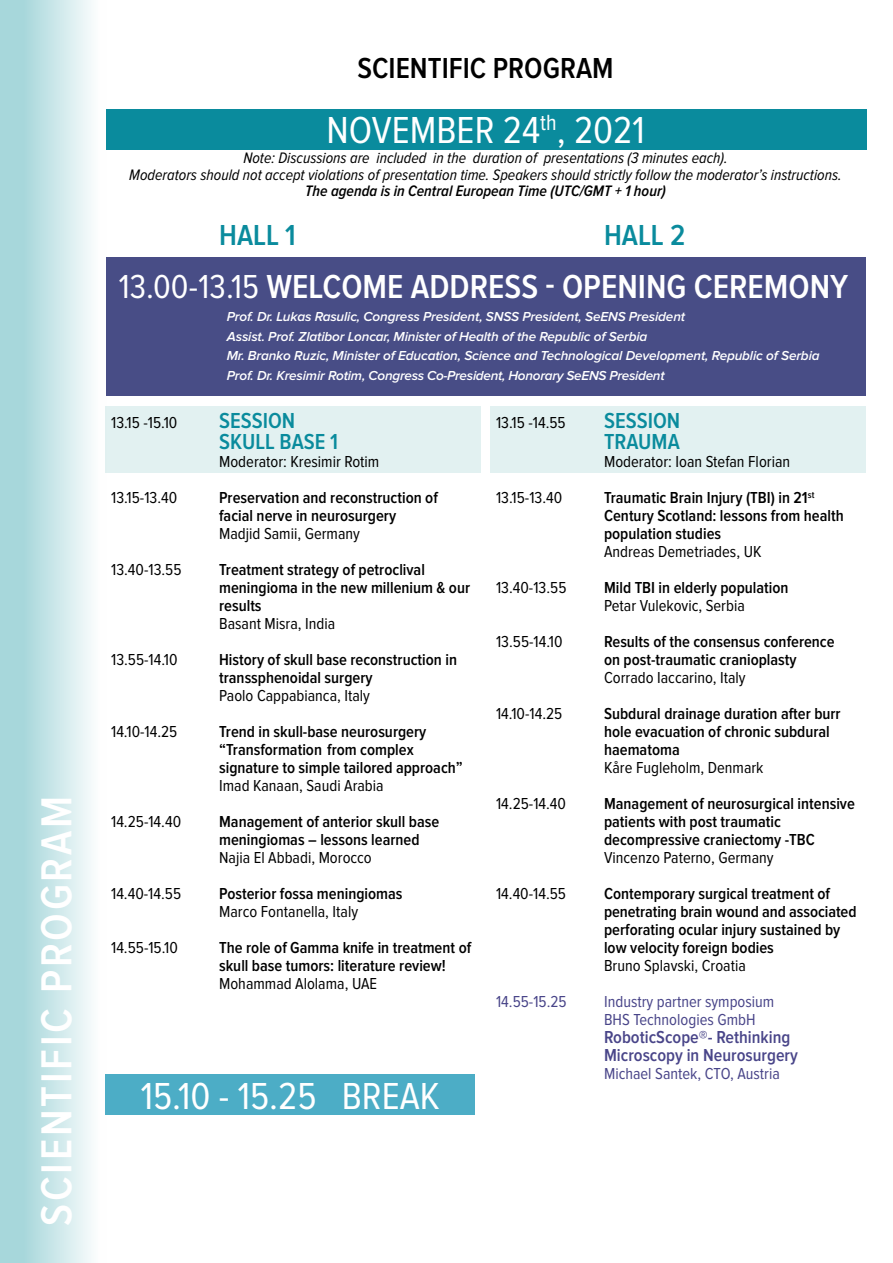
<style>
.page{position:relative;width:893px;height:1263px;background:#fff}
.page>*{position:absolute;margin:0;border:0;box-sizing:border-box;transform-origin:0 0}
.t1{font:600 45px "Proxima Nova Cond";letter-spacing:.06em;color:#fff}
.t2{font:39px "Proxima Nova Cond";color:#fff}
.t3{font:600 34.5px "Proxima Nova Cond";color:#fff}
.t4{font:34.5px "Proxima Nova Cond";color:#fff}
.t5{font:600 30px "Proxima Nova Cond";color:#000}
.t6{font:600 30px "Proxima Nova Cond";color:#0a8b9d}
.t7{font:600 22.5px/21px "Proxima Nova Cond";color:#0a8b9d}
.t8{font:600 18px/18px "Proxima Nova Cond";color:#494589}
.t9{font:600 16.5px/18px "Proxima Nova Cond";color:#000}
.t10{font:16.5px "Proxima Nova Cond";color:#000}
.t11{font:16.5px/18px "Proxima Nova Cond";color:#494589}
.t12{font:italic 15.75px/16.5px "Proxima Nova Cond";color:#000;text-align:center}
.t13{font:italic 600 15.75px "Proxima Nova Cond";color:#000}
.t14{font:italic 600 13.5px/19.5px "Proxima Nova";letter-spacing:-.01em;color:#fff}
.s1{font-weight:600}
</style>
<div class="page">
<div style="left:106px;top:406px;width:375px;height:67px;background:#e2f1f1"></div>
<div style="left:106px;top:1075px;width:369px;height:40px;background:#4cadc6"></div>
<div style="left:106px;top:109px;width:761px;height:40px;background:#0a8b9d"></div>
<div style="left:490px;top:406px;width:376px;height:67px;background:#e2f1f1"></div>
<div style="left:0;top:0;width:106px;height:1263px;background:linear-gradient(to right,#97d0d4,#fffefe)"></div>
<div style="left:106px;top:257px;width:760px;height:138px;background:#484d86"></div>
<h1 class="t1" style="left:36px;top:1226px;width:432px;rotate:-90deg">SCIENTIFIC PROGRAM</h1>
<h3 class="t5" style="left:357px;top:54px;width:258px">SCIENTIFIC PROGRAM</h3>
<h2 class="t2" style="left:326px;top:112px;width:320px">NOVEMBER 24<sup>th</sup>, 2021</h2>
<p class="t12" style="left:129px;top:150px;width:714px">Note: Discussions are included in the duration of presentations (3 minutes each).<br>Moderators should not accept violations of presentation time. Speakers should strictly follow the moderator’s instructions.</p>
<p class="t13" style="left:305px;top:184px;width:362px">The agenda is in Central European Time (UTC/GMT + 1 hour)</p>
<h3 class="t6" style="left:219px;top:221px;width:78px">HALL 1</h3>
<h3 class="t6" style="left:604px;top:221px;width:83px">HALL 2</h3>
<h3 class="t4" style="left:119px;top:270px;width:193px">13.00-13.15 <span class="s1">Welcome</span></h3>
<h3 class="t3" style="left:411px;top:270px;width:20px">address</h3>
<h3 class="t3" style="left:545px;top:270px;width:35px">- opening</h3>
<h3 class="t3" style="left:694px;top:270px;width:18px">cere</h3>
<h3 class="t3" style="left:764px;top:270px;width:22px">mon</h3>
<h3 class="t3" style="left:830px;top:270px;width:17px">y</h3>
<p class="t14" style="left:227px;top:308px;width:594px">Prof. Dr. Lukas Rasulic, Congress President, SNSS President, SeENS President<br>Assist. Prof. Zlatibor Loncar, Minister of Health of the Republic of Serbia<br>Mr. Branko Ruzic, Minister of Education, Science and Technological Development, Republic of Serbia Prof. Dr. Kresimir Rotim, Congress Co-President, Honorary SeENS President</p>
<p class="t10" style="left:111px;top:415px;width:68px">13.15 -15.10</p>
<h3 class="t7" style="left:219px;top:411px;width:120px">SESSION<br>SKULL BASE 1</h3>
<p class="t10" style="left:219px;top:454px;width:162px">Moderator: Kresimir Rotim</p>
<p class="t10" style="left:111px;top:490px;width:68px">13.15-13.40</p>
<p class="t9" style="left:219px;top:489px;width:221px">Preservation and reconstruction of facial nerve in neurosurgery</p>
<p class="t10" style="left:219px;top:526px;width:142px">Madjid Samii, Germany</p>
<p class="t10" style="left:111px;top:562px;width:72px">13.40-13.55</p>
<p class="t9" style="left:219px;top:561px;width:252px">Treatment strategy of petroclival meningioma in the new millenium &amp; our results</p>
<p class="t10" style="left:219px;top:616px;width:118px">Basant Misra, India</p>
<p class="t10" style="left:111px;top:652px;width:68px">13.55-14.10</p>
<p class="t9" style="left:219px;top:651px;width:239px">History of skull base reconstruction in transsphenoidal surgery</p>
<p class="t10" style="left:111px;top:688px;width:40px">P</p>
<p class="t10" style="left:227px;top:688px;width:145px">aolo Cappabianca, Italy</p>
<p class="t10" style="left:111px;top:724px;width:68px">14.10-14.25</p>
<p class="t9" style="left:219px;top:723px;width:245px">Trend in skull-base neurosurgery “Transformation from complex signature to simple tailored approach”</p>
<p class="t10" style="left:111px;top:778px;width:38px">I</p>
<p class="t10" style="left:223px;top:778px;width:162px">mad Kanaan, Saudi Arabia</p>
<p class="t10" style="left:111px;top:814px;width:72px">14.25-14.40</p>
<p class="t9" style="left:219px;top:813px;width:222px">Management of anterior skull base meningiomas – lessons learned</p>
<p class="t10" style="left:219px;top:850px;width:154px">Najia El Abbadi, Morocco</p>
<p class="t10" style="left:111px;top:886px;width:72px">14.40-14.55</p>
<p class="t9" style="left:219px;top:885px;width:185px">Posterior fossa meningiomas</p>
<p class="t10" style="left:219px;top:904px;width:140px">Marco Fontanella, Italy</p>
<p class="t10" style="left:111px;top:940px;width:68px">14.55-15.10</p>
<p class="t9" style="left:219px;top:939px;width:254px">The role of Gamma knife in treatment of skull base tumors: literature review!</p>
<p class="t10" style="left:219px;top:976px;width:151px">Mohammad Alolama, UAE</p>
<h2 class="t2" style="left:141px;top:1078px;width:300px">15.10 - 15.25 BREAK</h2>
<p class="t10" style="left:496px;top:415px;width:71px">13.15 -14.55</p>
<h3 class="t7" style="left:604px;top:411px;width:78px">SESSION<br>TRAUMA</h3>
<p class="t10" style="left:604px;top:454px;width:188px">Moderator: Ioan Stefan Florian</p>
<p class="t10" style="left:496px;top:490px;width:68px">13.15-13.40</p>
<p class="t9" style="left:604px;top:489px;width:241px">Traumatic Brain Injury (TBI) in 21<sup>st<br></sup>Century Scotland: lessons from health population studies</p>
<p class="t10" style="left:496px;top:544px;width:40px">A</p>
<p class="t10" style="left:612px;top:544px;width:150px">ndreas Demetriades, UK</p>
<p class="t10" style="left:496px;top:580px;width:72px">13.40-13.55</p>
<p class="t9" style="left:604px;top:579px;width:186px">Mild TBI in elderly population</p>
<p class="t10" style="left:496px;top:598px;width:40px">P</p>
<p class="t10" style="left:612px;top:598px;width:134px">etar Vulekovic, Serbia</p>
<p class="t10" style="left:496px;top:634px;width:68px">13.55-14.10</p>
<p class="t9" style="left:604px;top:633px;width:232px">Results of the consensus conference on post-traumatic cranioplasty</p>
<p class="t10" style="left:496px;top:670px;width:40px">C</p>
<p class="t10" style="left:613px;top:670px;width:134px">orrado Iaccarino, Italy</p>
<p class="t10" style="left:496px;top:706px;width:68px">14.10-14.25</p>
<p class="t9" style="left:604px;top:705px;width:238px">Subdural drainage duration after burr hole evacuation of chronic subdural haematoma</p>
<p class="t10" style="left:604px;top:760px;width:161px">Kåre Fugleholm, Denmark</p>
<p class="t10" style="left:496px;top:796px;width:72px">14.25-14.40</p>
<p class="t9" style="left:604px;top:795px;width:252px">Management of neurosurgical intensive patients with post traumatic decompressive craniectomy -TBC</p>
<p class="t10" style="left:604px;top:850px;width:171px">Vincenzo Paterno, Germany</p>
<p class="t10" style="left:496px;top:886px;width:72px">14.40-14.55</p>
<p class="t9" style="left:604px;top:885px;width:254px">Contemporary surgical treatment of penetrating brain wound and associated perforating ocular injury sustained by low velocity foreign bodies</p>
<p class="t10" style="left:604px;top:958px;width:143px">Bruno Splavski, Croatia</p>
<p class="t11" style="left:604px;top:993px;width:172px;text-indent:-108px">14.55-15.25 I ndustry partner symposium<br>BHS Technologies GmbH</p>
<p class="t8" style="left:604px;top:1029px;width:195px">RoboticScope®- Rethinking<br>Microscopy in Neurosurgery</p>
<p class="t11" style="left:604px;top:1065px;width:177px">Michael Santek, CTO, Austria</p>
</div>
